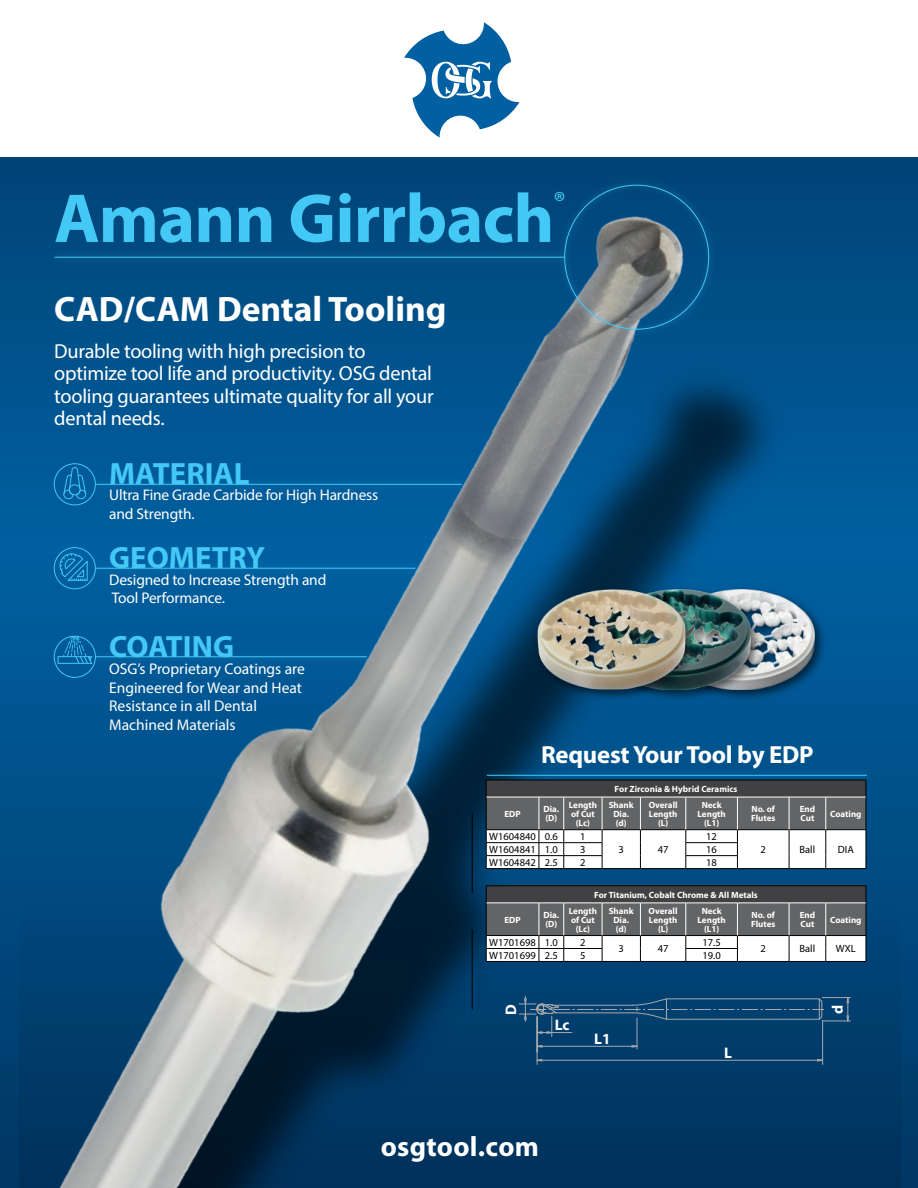
<style>
.page{position:relative;width:918px;height:1188px;background:#fff}
.page>*{position:absolute;margin:0;border:0;box-sizing:border-box;transform-origin:0 0}
.t1{font:700 69.9px "Myriad Pro";letter-spacing:-.01em;color:#44c8f5}
.t2{font:700 35.4px "Myriad Pro";color:#fff}
.t3{font:700 30.9px "Myriad Pro";color:#44c8f5}
.t4{font:700 28.05px "Myriad Pro";letter-spacing:.01em;color:#fff}
.t5{font:27.9px "Myriad Pro";color:#44c8f5}
.t6{font:700 24.75px "Myriad Pro";letter-spacing:-.01em;color:#fff}
.t7{font:20.25px/22.5px "Myriad Pro";letter-spacing:-.015em;color:#fff}
.t8{font:15.45px/18.6px "Myriad Pro";letter-spacing:-.01em;color:#fff}
.t9{font:700 15.3px "Myriad Pro";color:#fff}
.t10{font:10.5px "Myriad Pro";color:#000}
.t11{font:700 9px/9px "Myriad Pro";color:#fff;text-align:center}
</style>
<div class="page">
<img style="left:0;top:157px;width:918px;height:1031px">
<img style="left:45px;top:433px;width:468px;height:103px">
<hr style="left:96px;top:484px;width:366px;height:1px;background:#44c8f5">
<div style="left:54px;top:463px;width:42px;height:42px;border:1px solid #44c8f5;border-radius:50%"></div>
<svg style="left:62px;top:466px;width:25px;height:33px"></svg>
<img style="left:45px;top:517px;width:429px;height:103px">
<hr style="left:96px;top:568px;width:319px;height:1px;background:#44c8f5">
<svg style="left:59px;top:553px;width:29px;height:28px"></svg>
<div style="left:54px;top:547px;width:42px;height:42px;border:1px solid #44c8f5;border-radius:50%"></div>
<img style="left:45px;top:605px;width:380px;height:103px">
<hr style="left:96px;top:656px;width:271px;height:1px;background:#44c8f5">
<div style="left:54px;top:636px;width:42px;height:42px;border:1px solid #44c8f5;border-radius:50%"></div>
<svg style="left:57px;top:636px;width:36px;height:28px"></svg>
<img style="left:3px;top:157px;width:757px;height:224px">
<hr style="left:54px;top:257px;width:510px;height:1px;background:#44c8f5">
<hr style="left:472px;top:929px;width:1px;height:32px;background:#000">
<svg style="left:472px;top:961px;width:1px;height:48px"></svg>
<hr style="left:472px;top:813px;width:1px;height:32px;background:#000">
<svg style="left:472px;top:845px;width:1px;height:48px"></svg>
<img style="left:436px;top:724px;width:482px;height:103px">
<hr style="left:487px;top:775px;width:380px;height:1px;background:#44c8f5">
<svg style="left:404px;top:22px;width:115px;height:115px"></svg>
<img style="left:764px;top:582px;width:65px;height:122px">
<img style="left:764px;top:590px;width:51px;height:100px">
<img style="left:700px;top:582px;width:64px;height:122px">
<img style="left:700px;top:589px;width:50px;height:100px">
<img style="left:530px;top:582px;width:170px;height:122px">
<img style="left:538px;top:589px;width:147px;height:101px">
<svg style="left:536px;top:1058px;width:7px;height:4px"></svg>
<hr style="left:537px;top:1060px;width:285px;height:1px;background:#a7a9ac">
<svg style="left:816px;top:1058px;width:8px;height:4px"></svg>
<hr style="left:537px;top:1017px;width:1px;height:47px;background:#a7a9ac">
<hr style="left:822px;top:1021px;width:1px;height:43px;background:#a7a9ac">
<svg style="left:536px;top:1044px;width:7px;height:4px"></svg>
<hr style="left:537px;top:1046px;width:100px;height:1px;background:#a7a9ac">
<svg style="left:631px;top:1044px;width:6px;height:4px"></svg>
<hr style="left:637px;top:1018px;width:1px;height:31px;background:#a7a9ac">
<svg style="left:519px;top:996px;width:331px;height:40px;background:#0f4874"></svg>
<svg style="left:486px;top:780px;width:381px;height:89px"></svg>
<hr style="left:564px;top:868px;width:38px;height:1px;background:#000">
<hr style="left:602px;top:868px;width:38px;height:1px;background:#000">
<hr style="left:640px;top:868px;width:46px;height:1px;background:#000">
<hr style="left:686px;top:868px;width:51px;height:1px;background:#000">
<hr style="left:737px;top:868px;width:52px;height:1px;background:#000">
<hr style="left:789px;top:868px;width:37px;height:1px;background:#000">
<hr style="left:826px;top:868px;width:40px;height:1px;background:#000">
<svg style="left:486px;top:886px;width:381px;height:76px"></svg>
<hr style="left:564px;top:961px;width:38px;height:1px;background:#000">
<hr style="left:602px;top:961px;width:38px;height:1px;background:#000">
<hr style="left:640px;top:961px;width:46px;height:1px;background:#000">
<hr style="left:686px;top:961px;width:51px;height:1px;background:#000">
<hr style="left:737px;top:961px;width:52px;height:1px;background:#000">
<hr style="left:789px;top:961px;width:37px;height:1px;background:#000">
<hr style="left:826px;top:961px;width:40px;height:1px;background:#000">
<h1 class="t1" style="left:54px;top:173px;width:502px">Amann Girrbach</h1>
<h3 class="t5" style="left:554px;top:184px;width:13px">®</h3>
<h2 class="t2" style="left:54px;top:286px;width:394px">CAD/CAM Dental Tooling</h2>
<h3 class="t7" style="left:54px;top:339px;width:381px">Durable tooling with high precision to optimize tool life and productivity. OSG dental tooling guarantees ultimate quality for all your dental needs.</h3>
<h3 class="t3" style="left:109px;top:453px;width:142px">MATERIAL</h3>
<h3 class="t8" style="left:109px;top:485px;width:271px">Ultra Fine Grade Carbide for High Hardness and Strength.</h3>
<h3 class="t3" style="left:109px;top:537px;width:157px">GEOMETRY</h3>
<h3 class="t8" style="left:109px;top:570px;width:219px">Designed to Increase Strength and<br>Tool Performance.</h3>
<h3 class="t3" style="left:109px;top:626px;width:126px">COATING</h3>
<h3 class="t8" style="left:109px;top:659px;width:197px">OSG’s Proprietary Coatings are<br>Engineered for Wear and Heat<br>Resistance in all Dental<br>Machined Materials</h3>
<h3 class="t6" style="left:541px;top:739px;width:274px">Request Your Tool by EDP</h3>
<p class="t11" style="left:615px;top:784px;width:124px">For Zirconia &amp; Hybrid Ceramics</p>
<p class="t11" style="left:504px;top:809px;width:18px">EDP</p>
<p class="t11" style="left:543px;top:804px;width:17px;text-align:left">Dia. (D)</p>
<p class="t11" style="left:569px;top:800px;width:30px">Length of Cut (Lc)</p>
<p class="t11" style="left:609px;top:800px;width:27px">Shank<br>Dia. (d)</p>
<p class="t11" style="left:649px;top:800px;width:30px">Overall<br>Length (L)</p>
<p class="t11" style="left:697px;top:800px;width:30px">Neck<br>Length (L1)</p>
<p class="t11" style="left:751px;top:804px;width:26px;text-align:left">No. of<br>Flutes</p>
<p class="t11" style="left:800px;top:804px;width:17px;text-align:left">End<br>Cut</p>
<p class="t11" style="left:830px;top:809px;width:33px">Coating</p>
<p class="t10" style="left:489px;top:830px;width:70px">W1604840 0.6</p>
<p class="t10" style="left:580px;top:830px;width:7px">1</p>
<p class="t10" style="left:619px;top:843px;width:7px">3</p>
<p class="t10" style="left:658px;top:843px;width:12px">47</p>
<p class="t10" style="left:706px;top:830px;width:12px">12</p>
<p class="t10" style="left:489px;top:843px;width:70px">W1604841 1.0</p>
<p class="t10" style="left:580px;top:843px;width:7px">3</p>
<p class="t10" style="left:706px;top:843px;width:12px">16</p>
<p class="t10" style="left:761px;top:843px;width:7px">2</p>
<p class="t10" style="left:800px;top:843px;width:17px">Ball</p>
<p class="t10" style="left:838px;top:843px;width:17px">DIA</p>
<p class="t10" style="left:489px;top:856px;width:70px">W1604842 2.5</p>
<p class="t10" style="left:580px;top:856px;width:7px">2</p>
<p class="t10" style="left:706px;top:856px;width:12px">18</p>
<p class="t11" style="left:594px;top:890px;width:165px">For Titanium, Cobalt Chrome &amp; All Metals</p>
<p class="t11" style="left:504px;top:915px;width:18px">EDP</p>
<p class="t11" style="left:543px;top:910px;width:17px;text-align:left">Dia. (D)</p>
<p class="t11" style="left:569px;top:906px;width:30px">Length of Cut (Lc)</p>
<p class="t11" style="left:609px;top:906px;width:27px">Shank<br>Dia. (d)</p>
<p class="t11" style="left:649px;top:906px;width:30px">Overall<br>Length (L)</p>
<p class="t11" style="left:697px;top:906px;width:30px">Neck<br>Length (L1)</p>
<p class="t11" style="left:751px;top:910px;width:26px;text-align:left">No. of<br>Flutes</p>
<p class="t11" style="left:800px;top:910px;width:17px;text-align:left">End<br>Cut</p>
<p class="t11" style="left:830px;top:915px;width:33px">Coating</p>
<p class="t10" style="left:489px;top:936px;width:70px">W1701698 1.0</p>
<p class="t10" style="left:580px;top:936px;width:7px">2</p>
<p class="t10" style="left:619px;top:942px;width:7px">3</p>
<p class="t10" style="left:658px;top:942px;width:12px">47</p>
<p class="t10" style="left:702px;top:936px;width:20px">17.5</p>
<p class="t10" style="left:761px;top:942px;width:7px">2</p>
<p class="t10" style="left:800px;top:942px;width:17px">Ball</p>
<p class="t10" style="left:836px;top:942px;width:21px">WXL</p>
<p class="t10" style="left:489px;top:949px;width:70px">W1701699 2.5</p>
<p class="t10" style="left:580px;top:949px;width:7px">5</p>
<p class="t10" style="left:702px;top:949px;width:20px">19.0</p>
<h3 class="t9" style="left:501px;top:1015px;width:12px;rotate:-90deg">D</h3>
<h3 class="t9" style="left:828px;top:1014px;width:11px;rotate:-90deg">d</h3>
<h3 class="t9" style="left:724px;top:1043px;width:9px">L</h3>
<h3 class="t9" style="left:555px;top:1015px;width:16px">Lc</h3>
<h3 class="t9" style="left:594px;top:1029px;width:18px">L1</h3>
<h3 class="t4" style="left:381px;top:1128px;width:160px">osgtool.com</h3>
</div>
